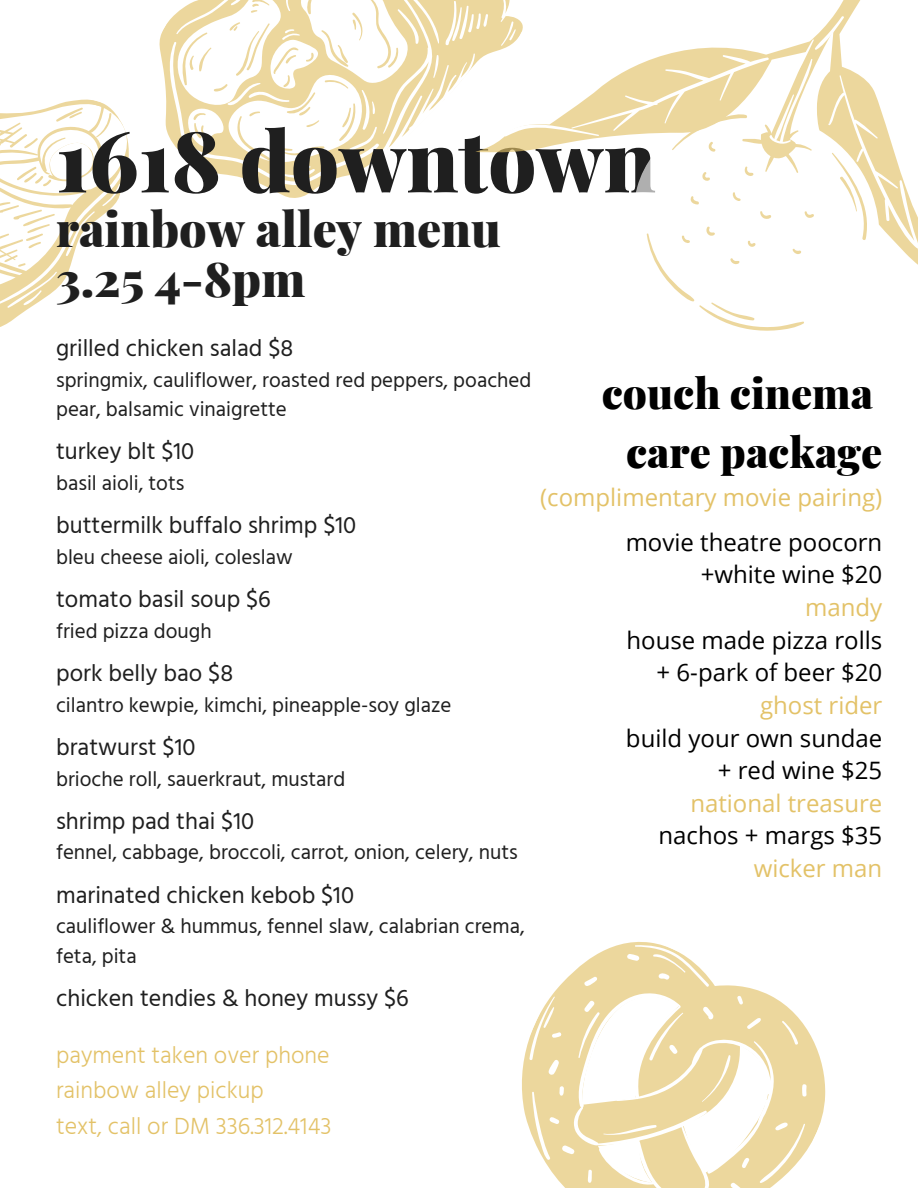
<style>
.page{position:relative;width:918px;height:1188px;background:#fff}
.page>*{position:absolute;margin:0;border:0;box-sizing:border-box;transform-origin:0 0}
.t1{font:900 84px "Playfair Display";color:#1f1f1f}
.t2{font:900 48px/49.7px "Playfair Display";color:#1f1f1f}
.t3{font:900 42px/58.5px "Playfair Display";color:#000;text-align:center}
.t4{font:24px "Hind Guntur";color:#1f1f1f}
.t5{font:24px/32.7px "Open Sans";color:#000;text-align:right}
.t6{font:24px "Open Sans";color:#e3c268}
.t7{font:300 24px/35.7px "Hind Guntur";color:#e3c268}
.t8{font:21px/29.2px "Hind Guntur";color:#1f1f1f}
</style>
<div class="page">
<svg style="left:159px;top:0;width:316px;height:198px"></svg>
<svg style="left:0;top:99px;width:129px;height:228px"></svg>
<svg style="left:475px;top:0;width:28px;height:153px"></svg>
<svg style="left:503px;top:0;width:415px;height:331px"></svg>
<svg style="left:522px;top:942px;width:304px;height:246px;fill:#ecd79d"></svg>
<h1 class="t1" style="left:56px;top:102px;width:601px">1618 downtown</h1>
<h2 class="t2" style="left:56px;top:203px;width:446px">rainbow alley menu<br>3.25 4-8pm</h2>
<p class="t4" style="left:56px;top:334px;width:239px">grilled chicken salad $8</p>
<p class="t8" style="left:56px;top:365px;width:477px">springmix, cauliflower, roasted red peppers, poached pear, balsamic vinaigrette</p>
<p class="t4" style="left:56px;top:437px;width:140px">turkey blt $10</p>
<p class="t8" style="left:56px;top:468px;width:130px">basil aioli, tots</p>
<p class="t4" style="left:56px;top:511px;width:302px">buttermilk buffalo shrimp $10</p>
<p class="t8" style="left:56px;top:542px;width:238px">bleu cheese aioli, coleslaw</p>
<p class="t4" style="left:56px;top:585px;width:216px">tomato basil soup $6</p>
<p class="t8" style="left:56px;top:616px;width:157px">fried pizza dough</p>
<p class="t4" style="left:56px;top:659px;width:179px">pork belly bao $8</p>
<p class="t8" style="left:56px;top:690px;width:397px">cilantro kewpie, kimchi, pineapple-soy glaze</p>
<p class="t4" style="left:56px;top:733px;width:141px">bratwurst $10</p>
<p class="t8" style="left:56px;top:764px;width:291px">brioche roll, sauerkraut, mustard</p>
<p class="t4" style="left:56px;top:807px;width:200px">shrimp pad thai $10</p>
<p class="t8" style="left:56px;top:838px;width:463px">fennel, cabbage, broccoli, carrot, onion, celery, nuts</p>
<p class="t4" style="left:56px;top:880px;width:300px">marinated chicken kebob $10</p>
<p class="t8" style="left:56px;top:911px;width:470px">cauliflower &amp; hummus, fennel slaw, calabrian crema, feta, pita</p>
<p class="t4" style="left:56px;top:984px;width:354px">chicken tendies &amp; honey mussy $6</p>
<h3 class="t3" style="left:602px;top:362px;width:282px">couch cinema care package</h3>
<p class="t6" style="left:540px;top:480px;width:344px">(complimentary movie pairing)</p>
<p class="t5" style="left:626px;top:525px;width:258px">movie theatre poocorn +white wine $20</p>
<p class="t6" style="left:805px;top:590px;width:79px">mandy</p>
<p class="t5" style="left:627px;top:623px;width:257px">house made pizza rolls + 6-park of beer $20</p>
<p class="t6" style="left:760px;top:688px;width:124px">ghost rider</p>
<p class="t5" style="left:626px;top:721px;width:258px">build your own sundae + red wine $25</p>
<p class="t6" style="left:690px;top:786px;width:193px">national treasure</p>
<p class="t5" style="left:659px;top:819px;width:225px">nachos + margs $35</p>
<p class="t6" style="left:754px;top:851px;width:130px">wicker man</p>
<p class="t7" style="left:56px;top:1037px;width:277px">payment taken over phone rainbow alley pickup<br>text, call or DM 336.312.4143</p>
</div>
